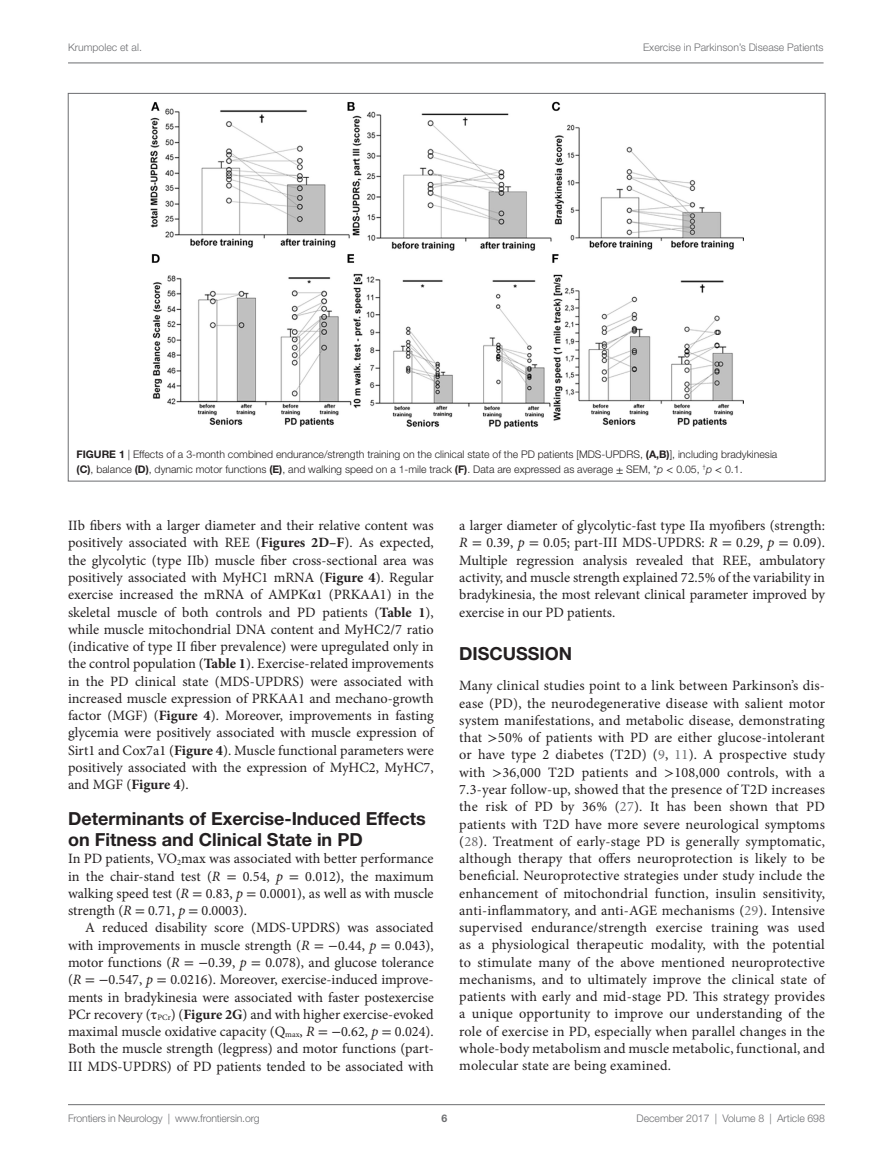
<style>
.page{position:relative;width:893px;height:1170px;background:#fff}
.page>*{position:absolute;margin:0;border:0;box-sizing:border-box;transform-origin:0 0}
.t1{font:700 18px/21px "Helvetica Neue LT Std";color:#231f20}
.t2{font:14.25px/17.2px "Minion Pro";color:#231f20;text-align:justify}
.t3{font:300 10.5px/14.2px "Helvetica Neue LT Std";color:#231f20}
.t4{font:300 10.5px "Helvetica Neue LT Std";color:#6c6d70}
.t5{font:700 10.5px "Helvetica Neue LT Std";color:#6c6d70}
.s1{font-weight:700}
.s2{font-family:"STIX General";font-weight:400}
.s3{font-style:italic}
.s4{font-family:"STIX General"}
.s5{color:#6c6d70}
</style>
<div class="page">
<img style="left:150px;top:102px;width:593px;height:326px">
<hr style="left:68px;top:63px;width:756px;height:1px;background:#6c6d70">
<hr style="left:68px;top:1104px;width:757px;height:1px;background:#6c6d70">
<p class="t4" style="left:68px;top:41px;width:75px">Krumpolec et al.</p>
<p class="t4" style="left:643px;top:41px;width:182px">Exercise in Parkinson’s Disease Patients</p>
<p class="t3" style="left:77px;top:447px;width:702px"><span class="s1">FIG URE 1</span> | Effects of a 3-month combined endurance/strength training on the clinical state of the PD patients [MDS-UPDRS, <span class="s1">(A,B)</span>], including bradykinesia <span class="s1">(C)</span>, balance <span class="s1">(D)</span>, dynamic motor functions <span class="s1">(E)</span>, and walking speed on a 1-mile track <span class="s1">(F)</span>. Data are expressed as average <span class="s2">±</span> SEM, *<span class="s3">p</span> <span class="s2">&lt;</span> 0.05, <sup>†</sup><span class="s3">p</span> <span class="s2">&lt;</span> 0.1.</p>
<p class="t2" style="left:68px;top:517px;width:367px">IIb fibers with a larger diameter and their relative content was positively associated with REE (<span class="s1">Figures 2D–F</span>). As expected, the glycolytic (type IIb) muscle fiber cross-sectional area was positively associated with MyHC1 mRNA (<span class="s1">Figure 4</span>). Regular exercise increased the mRNA of AMPK<span class="s4">α</span>1 (PRKAA1) in the skeletal muscle of both controls and PD patients (<span class="s1">Table 1</span>), while muscle mitochondrial DNA content and MyHC2/7 ratio (indicative of type II fiber prevalence) were upregulated only in the control population (<span class="s1">Table 1</span>). Exercise-related improvements in the PD clinical state (MDS-UPDRS) were associated with increased muscle expression of PRKAA1 and mechano-growth factor (MGF) (<span class="s1">Figure 4</span>). Moreover, improvements in fasting glycemia were positively associated with muscle expression of Sirt1 and Cox7a1 (<span class="s1">Figure 4</span>). Muscle functional parameters were positively associated with the expression of MyHC2, MyHC7, and MGF (<span class="s1">Figure 4</span>).</p>
<p class="t1" style="left:68px;top:807px;width:359px">Determinants of Exercise-Induced Effects on Fitness and Clinical State in PD</p>
<p class="t2" style="left:68px;top:850px;width:367px">In PD patients, VO<sub>2</sub>max was associated with better performance in the chair-stand test (<span class="s3">R</span> <span class="s4">=</span> 0.54, <span class="s3">p</span> <span class="s4">=</span> 0.012), the maximum walking speed test (<span class="s3">R</span> <span class="s4">=</span> 0.83, <span class="s3">p</span> <span class="s4">=</span> 0.0001), as well as with muscle strength (<span class="s3">R</span> <span class="s4">=</span> 0.71, <span class="s3">p</span> <span class="s4">=</span> 0.0003).</p>
<p class="t2" style="left:68px;top:919px;width:367px;text-indent:17px">A reduced disability score (MDS-UPDRS) was associated with improvements in muscle strength (<span class="s3">R</span> <span class="s4">= −</span>0.44, <span class="s3">p</span> <span class="s4">=</span> 0.043), motor functions (<span class="s3">R</span> <span class="s4">= −</span>0.39, <span class="s3">p</span> <span class="s4">=</span> 0.078), and glucose tolerance (<span class="s3">R</span> <span class="s4">= −</span>0.547, <span class="s3">p</span> <span class="s4">=</span> 0.0216). Moreover, exercise-induced improve&shy;ments in bradykinesia were associated with faster postexercise PCr recovery (<span class="s4">τ</span><sub>PCr</sub>) (<span class="s1">Figure 2G</span>) and with higher exercise-evoked maximal muscle oxidative capacity (Q<sub>max</sub>, <span class="s3">R</span> <span class="s4">= −</span>0.62, <span class="s3">p</span> <span class="s4">=</span> 0.024).<br>Both the muscle strength (legpress) and motor functions (part-III MDS-UPDRS) of PD patients tended to be associated with</p>
<p class="t2" style="left:459px;top:517px;width:367px">a larger diameter of glycolytic-fast type IIa myofibers (strength:<br><span class="s3">R</span> <span class="s4">=</span> 0.39, <span class="s3">p</span> <span class="s4">=</span> 0.05; part-III MDS-UPDRS: <span class="s3">R</span> <span class="s4">=</span> 0.29, <span class="s3">p</span> <span class="s4">=</span> 0.09).<br>Multiple regression analysis revealed that REE, ambulatory activity, and muscle strength explained 72.5% of the variability in bradykinesia, the most relevant clinical parameter improved by exercise in our PD patients.</p>
<p class="t1" style="left:459px;top:643px;width:112px">DISCUSSION</p>
<p class="t2" style="left:459px;top:677px;width:367px">Many clinical studies point to a link between Parkinson’s dis&shy;ease (PD), the neurodegenerative disease with salient motor system manifestations, and metabolic disease, demonstrating that <span class="s4">&gt;</span>50% of patients with PD are either glucose-intolerant or have type 2 diabetes (T2D) (<span class="s5">9</span>, <span class="s5">11</span>). A prospective study with <span class="s4">&gt;</span>36,000 T2D patients and <span class="s4">&gt;</span>108,000 controls, with a 7.3-year follow-up, showed that the presence of T2D increases the risk of PD by 36% (<span class="s5">27</span>). It has been shown that PD patients with T2D have more severe neurological symptoms (<span class="s5">28</span>). Treatment of early-stage PD is generally symptomatic, although therapy that offers neuroprotection is likely to be beneficial. Neuroprotective strategies under study include the enhancement of mitochondrial function, insulin sensitivity, anti-inflammatory, and anti-AGE mechanisms (<span class="s5">29</span>). Intensive supervised endurance/strength exercise training was used as a physiological therapeutic modality, with the potential to stimulate many of the above mentioned neuroprotective mechanisms, and to ultimately improve the clinical state of patients with early and mid-stage PD. This strategy provides a unique opportunity to improve our understanding of the role of exercise in PD, especially when parallel changes in the whole-body metabolism and muscle metabolic, functional, and molecular state are being examined.</p>
<p class="t4" style="left:68px;top:1111px;width:193px">Frontiers in Neurology | www.frontiersin.org</p>
<p class="t4" style="left:636px;top:1111px;width:190px">December 2017 | Volume 8 | Article 698</p>
<p class="t5" style="left:441px;top:1111px;width:7px">6</p>
</div>
